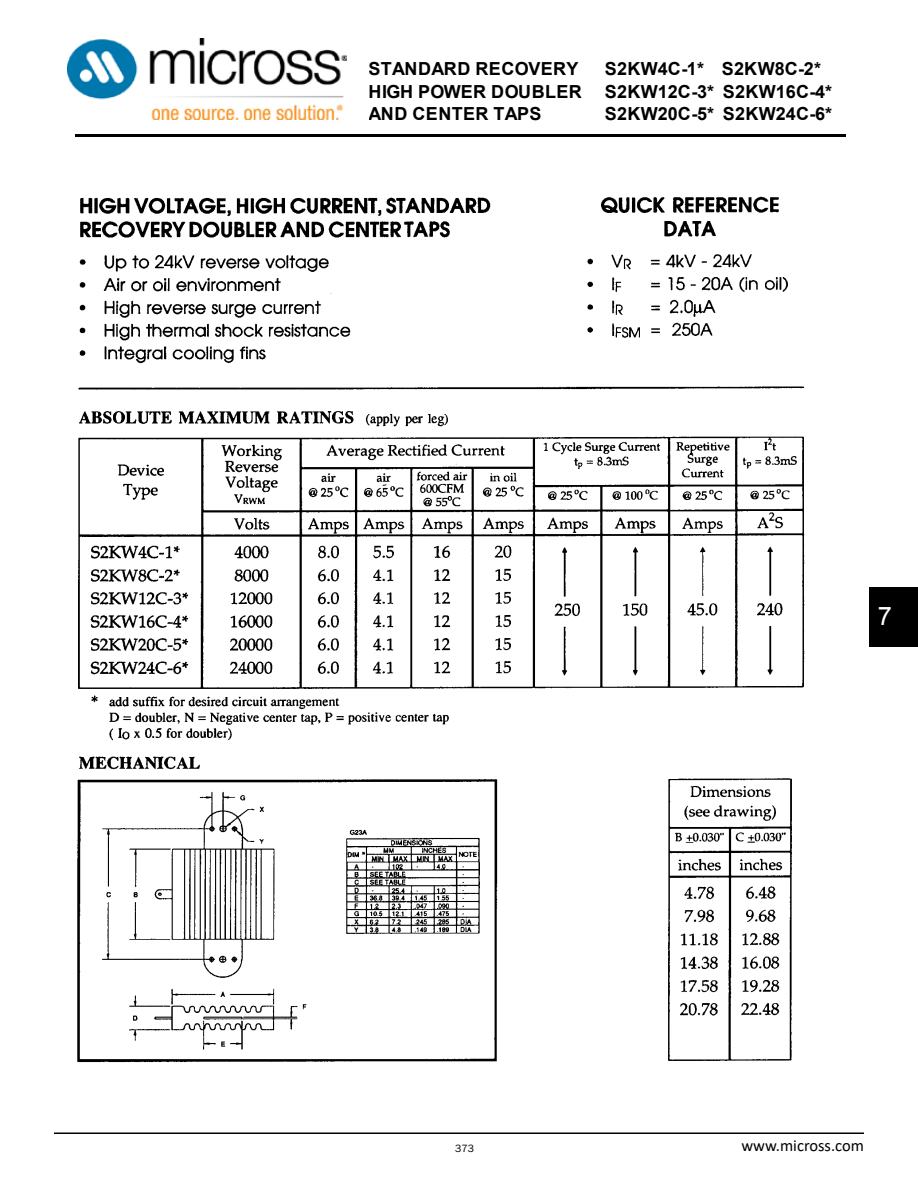
<style>
.page{position:relative;width:918px;height:1188px;background:#fff}
.page>*{position:absolute;margin:0;border:0;box-sizing:border-box;transform-origin:0 0}
.t1{font:25.5px "Arial";color:#fff}
.t2{font:700 18px/22.5px "Arial";letter-spacing:.015em;color:#000}
.t3{font:16.5px "Calibri";color:#000}
.t4{font:10.5px "Arial";color:#000}
.t5{font:10.5px "Franklin Gothic IT Cby BT";color:#000}
</style>
<div class="page">
<hr style="left:54px;top:1133px;width:810px;height:1px;background:#000">
<hr style="left:75px;top:134px;width:771px;height:2px;background:#000">
<img style="left:77px;top:196px;width:728px;height:867px">
<div style="left:870px;top:587px;width:48px;height:60px;background:#000"></div>
<img style="left:68px;top:39px;width:279px;height:80px">
<p class="t2" style="left:369px;top:58px;width:215px">STANDARD RECOVERY<br>HIGH POWER DOUBLER<br>AND CENTER TAPS</p>
<p class="t2" style="left:605px;top:58px;width:229px">S2KW4C-1* S2KW8C-2*<br>S2KW12C-3* S2KW16C-4*<br>S2KW20C-5* S2KW24C-6*</p>
<h1 class="t1" style="left:878px;top:599px;width:16px">7</h1>
<p class="t3" style="left:741px;top:1134px;width:124px">www.micross.com</p>
<p class="t5" style="left:455px;top:1142px;width:20px">373</p>
<p class="t4" style="left:776px;top:1141px;width:89px">www.semtech.com</p>
</div>
